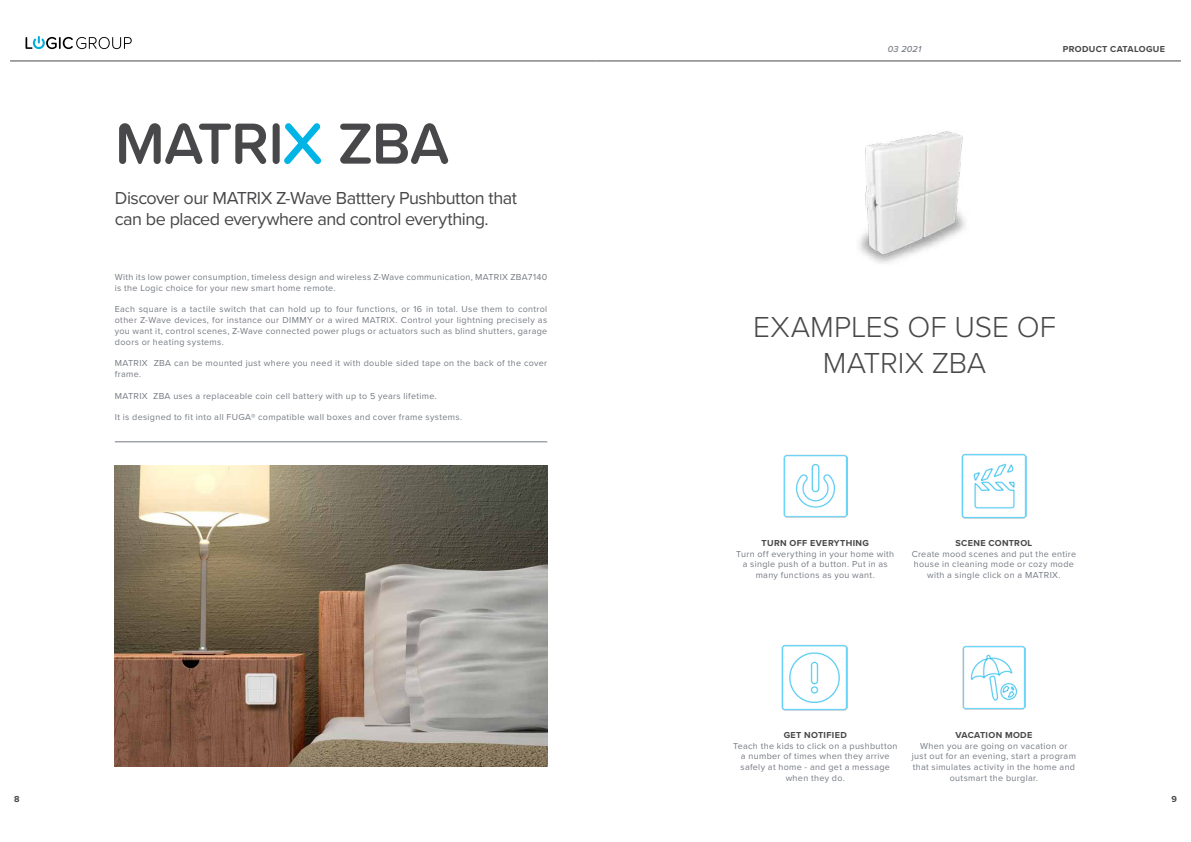
<style>
.page{position:relative;width:1191px;height:842px;background:#fff}
.page>*{position:absolute;margin:0;border:0;box-sizing:border-box;transform-origin:0 0}
.t1{font:600 60px "Proxima Soft";letter-spacing:-.02em;color:#48484a}
.t2{font:300 30px/36px "Proxima Nova";color:#48484a;text-align:center}
.t3{font:18px/21.6px "Proxima Nova";letter-spacing:-.03em;color:#48484a}
.t4{font:9px/10.8px "Proxima Nova";letter-spacing:.035em;color:#757a82;text-align:center}
.t5{font:700 9px "Proxima Nova";letter-spacing:.04em;color:#48484a}
.t6{font:italic 500 9px "Proxima Nova";letter-spacing:.025em;color:#757a82}
.s1{color:#00b4e6}
</style>
<div class="page">
<hr style="left:10px;top:61px;width:585px;height:1px;background:#48484a">
<hr style="left:595px;top:61px;width:586px;height:1px;background:#48484a">
<svg style="left:26px;top:36px;width:106px;height:13px"></svg>
<hr style="left:115px;top:442px;width:432px;height:1px;background:#757a82">
<img style="left:962px;top:646px;width:63px;height:63px">
<img style="left:781px;top:645px;width:66px;height:66px">
<img style="left:961px;top:453px;width:65px;height:66px">
<img style="left:859px;top:131px;width:107px;height:133px">
<img style="left:115px;top:466px;width:432px;height:301px">
<img style="left:783px;top:454px;width:64px;height:64px">
<h1 class="t1" style="left:115px;top:99px;width:336px">MATRI<span class="s1">X</span> ZBA</h1>
<h3 class="t3" style="left:115px;top:186px;width:404px">Discover our MATRIX Z-Wave Batttery Pushbutton that can be placed everywhere and control everything.</h3>
<p class="t4" style="left:115px;top:271px;width:434px;text-align:left">With its low power consumption, timeless design and wireless Z-Wave communication, MATRIX ZBA7140 is the Logic choice for your new smart home remote.</p>
<p class="t4" style="left:115px;top:303px;width:434px;text-align:justify">Each square is a tactile switch that can hold up to four functions, or 16 in total. Use them to control other Z-Wave devices, for instance our DIMMY or a wired MATRIX. Control your lightning precisely as you want it, control scenes, Z-Wave connected power plugs or actuators such as blind shutters, garage doors or heating systems.</p>
<p class="t4" style="left:115px;top:357px;width:434px;text-align:left">MATRIX ZBA can be mounted just where you need it with double sided tape on the back of the cover frame.</p>
<p class="t4" style="left:115px;top:390px;width:323px">MATRIX ZBA uses a replaceable coin cell battery with up to 5 years lifetime.</p>
<p class="t4" style="left:115px;top:411px;width:349px">It is designed to fit into all FUGA® compatible wall boxes and cover frame systems.</p>
<p class="t6" style="left:887px;top:42px;width:35px">03 2021</p>
<p class="t5" style="left:1062px;top:42px;width:104px">PRODUCT CATALOGUE</p>
<h2 class="t2" style="left:753px;top:307px;width:305px">EXAMPLES OF USE OF<br>MATRIX ZBA</h2>
<p class="t5" style="left:761px;top:536px;width:109px">TURN OFF EVERYTHING</p>
<p class="t4" style="left:736px;top:548px;width:159px">Turn off everything in your home with a single push of a button. Put in as many functions as you want.</p>
<p class="t5" style="left:955px;top:536px;width:78px">SCENE CONTROL</p>
<p class="t4" style="left:911px;top:548px;width:166px">Create mood scenes and put the entire house in cleaning mode or cozy mode with a single click on a MATRIX.</p>
<p class="t5" style="left:783px;top:728px;width:65px">GET NOTIFIED</p>
<p class="t4" style="left:733px;top:740px;width:166px">Teach the kids to click on a pushbutton a number of times when they arrive safely at home - and get a message when they do.</p>
<p class="t5" style="left:955px;top:728px;width:78px">VACATION MODE</p>
<p class="t4" style="left:912px;top:740px;width:166px">When you are going on vacation or just out for an evening, start a program that simulates activity in the home and outsmart the burglar.</p>
<p class="t5" style="left:14px;top:793px;width:7px">8</p>
<p class="t5" style="left:1171px;top:793px;width:7px">9</p>
</div>
